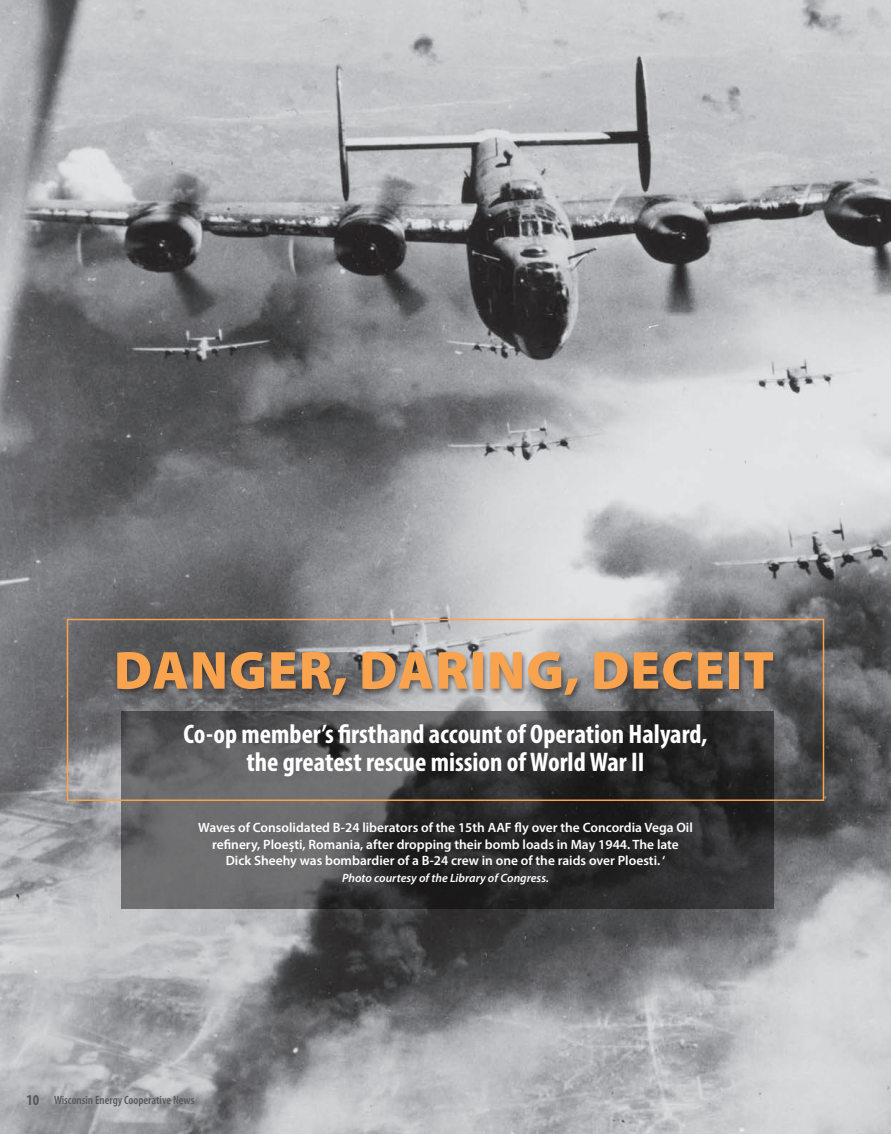
<style>
.page{position:relative;width:891px;height:1134px;background:#fff}
.page>*{position:absolute;margin:0;border:0;box-sizing:border-box;transform-origin:0 0}
.feature_header_text{font:900 54px "Myriad Pro";letter-spacing:.02em;color:#f9a34f}
.t1{font:700 condensed 27px/28.5px "Myriad Pro";color:#fff;text-align:center}
.t2{font:700 condensed 15px "Myriad Pro";color:#57585a}
.Contents_every_issue{font:600 13.5px/16.5px "Myriad Pro";color:#fff;text-align:center}
.Contents_every_issue-2{font:italic 600 12px "Myriad Pro";color:#fff}
.t3{font:600 condensed 12px "Myriad Pro";color:#57585a}
</style>
<div class="page">
<img style="left:0;top:0;width:891px;height:1134px">
<svg style="left:122px;top:711px;width:652px;height:198px"></svg>
<div style="left:114px;top:650px;width:666px;height:53px;background:#231f20;opacity:.6"></div>
<div style="left:67px;top:619px;width:757px;height:182px;border:2px solid #f9a34f"></div>
<p class="feature_header_text" style="left:114px;top:634px;width:662px">DANGER, DARING, DECEIT</p>
<p class="t1" style="left:183px;top:719px;width:526px">Co-op member’s firsthand account of Operation Halyard, the greatest rescue mission of World War II</p>
<p class="Contents_every_issue" style="left:198px;top:819px;width:496px">Waves of Consolidated B-24 liberators of the 15th AAF fly over the Concordia Vega Oil refinery, Ploești, Romania, after dropping their bomb loads in May 1944. The late<br>Dick Sheehy was bombardier of a B-24 crew in one of the raids over Ploesti. ‘</p>
<p class="Contents_every_issue-2" style="left:342px;top:870px;width:208px">Photo courtesy of the Library of Congress.</p>
<p class="t2" style="left:27px;top:1090px;width:14px">10</p>
<p class="t3" style="left:54px;top:1093px;width:142px">Wisconsin Energy Cooperative News</p>
</div>
